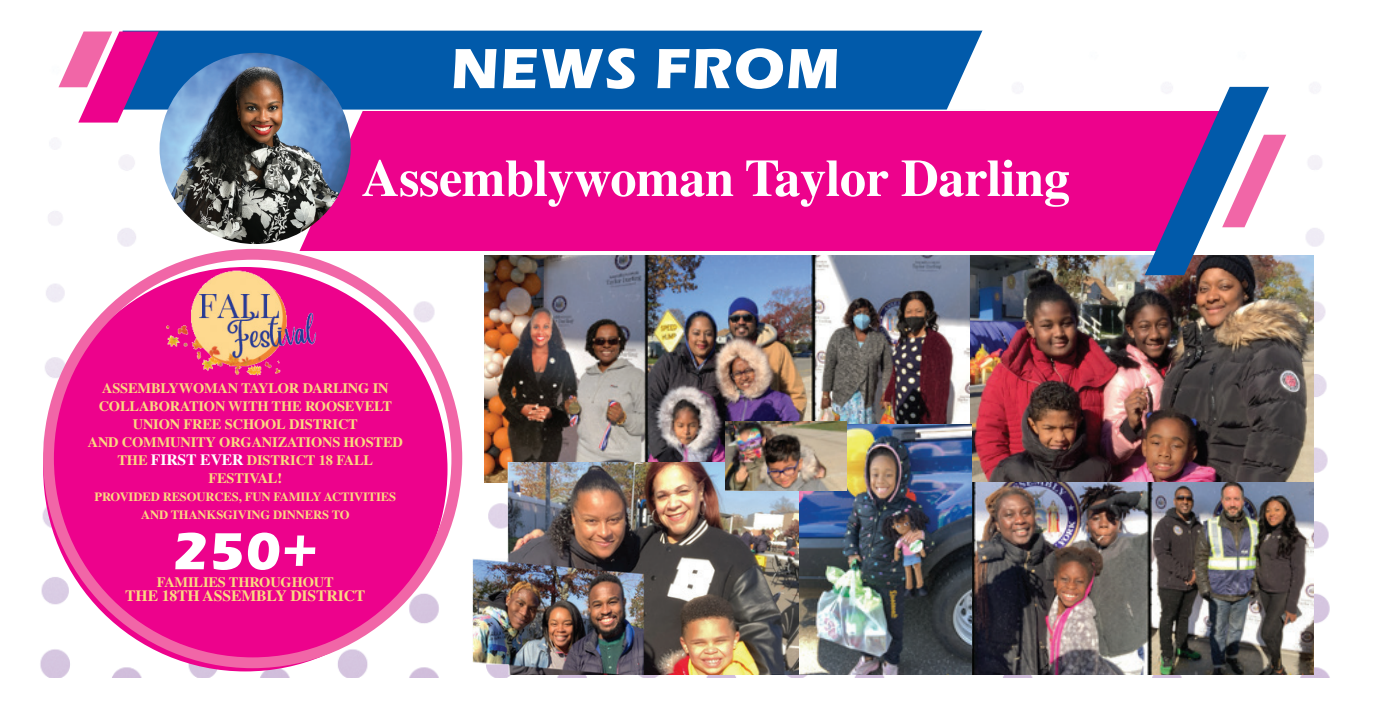
<style>
.page{position:relative;width:1386px;height:709px;background:#fff}
.page>*{position:absolute;margin:0;border:0;box-sizing:border-box;transform-origin:0 0}
.t1{font:700 58.62px "Eras ITC";letter-spacing:.02em;color:#fff}
.t2{font:700 54.07px "Eras ITC";color:#fff}
.t3{font:700 52.5px "Times";letter-spacing:-.01em;color:#fff}
.t4{font:700 15.75px "Times";letter-spacing:-.01em;color:#fad980}
.t5{font:700 14.35px/18px "Times";letter-spacing:-.01em;color:#fad980;text-align:center}
.t6{font:700 12.6px/18px "Times";letter-spacing:-.01em;color:#fad980;text-align:center}
.s1{font-size:15.75px;color:#fff}
</style>
<div class="page">
<img style="left:40px;top:83px;width:1290px;height:594px">
<img style="left:972px;top:482px;width:342px;height:192px">
<img style="left:968px;top:255px;width:346px;height:227px">
<img style="left:485px;top:256px;width:485px;height:206px">
<img style="left:472px;top:462px;width:327px;height:212px">
<div style="left:123px;top:31px;width:862px;height:79px;background:#015aaa;border:2px solid #015aaa"></div>
<div style="left:272px;top:111px;width:948px;height:140px;background:#ed028c"></div>
<svg style="left:61px;top:253px;width:397px;height:396px"></svg>
<div style="left:43px;top:267px;width:405px;height:404px;background:#ed028c;border-radius:50%"></div>
<svg style="left:172px;top:110px;width:191px;height:142px"></svg>
<div style="left:43px;top:249px;width:419px;height:419px;border:11px solid #f166a7;border-radius:50%"></div>
<svg style="left:947px;top:30px;width:77px;height:80px"></svg>
<svg style="left:58px;top:31px;width:101px;height:92px"></svg>
<img style="left:160px;top:53px;width:191px;height:191px;border-radius:96px">
<svg style="left:1145px;top:87px;width:141px;height:188px"></svg>
<img style="left:164px;top:267px;width:162px;height:109px">
<img style="left:799px;top:424px;width:173px;height:250px">
<img style="left:726px;top:422px;width:121px;height:68px">
<h1 class="t1" style="left:451px;top:35px;width:391px">NEWS FROM</h1>
<h3 class="t3" style="left:362px;top:157px;width:710px">Assemblywoman Taylor Darling</h3>
<p class="t5" style="left:88px;top:380px;width:317px">ASSEMBLYWOMAN TAYLOR DARLING IN<br>COLLABORATION WITH THE ROOSEVELT<br>UNION FREE SCHOOL DISTRICT<br>AND COMMUNITY ORGANIZATIONS HOSTED<br>THE <span class="s1">FIRST EVER</span> DISTRICT 18 FALL<br>FESTIVAL!</p>
<p class="t6" style="left:94px;top:488px;width:303px">PROVIDED RESOURCES, FUN FAMILY ACTIVITIES<br>AND THANKSGIVING DINNERS TO</p>
<h2 class="t2" style="left:173px;top:520px;width:146px">250+</h2>
<p class="t5" style="left:157px;top:574px;width:178px">FAMILIES THROUGHOUT</p>
<p class="t4" style="left:125px;top:589px;width:242px">THE 18TH ASSEMBLY DISTRICT</p>
</div>
